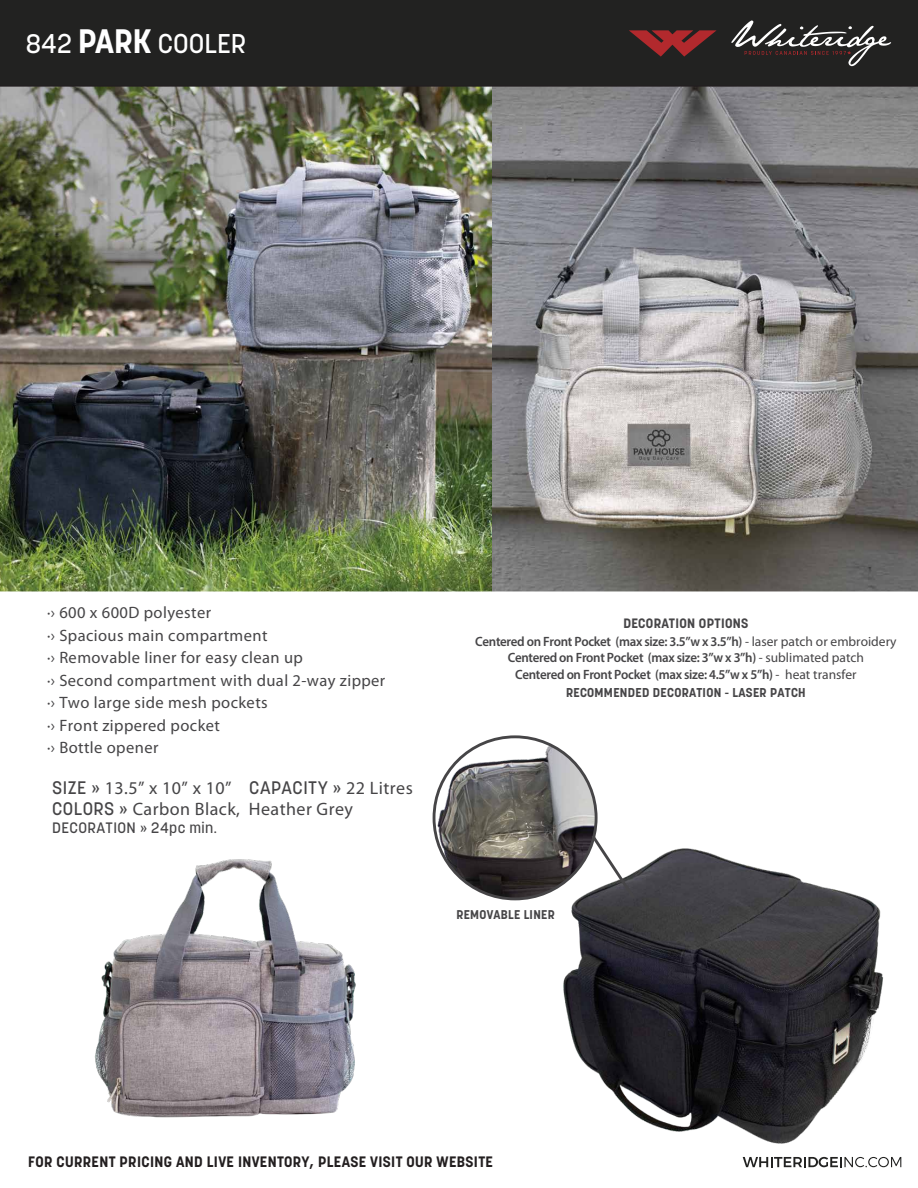
<style>
.page{position:relative;width:918px;height:1188px;background:#fff}
.page>*{position:absolute;margin:0;border:0;box-sizing:border-box;transform-origin:0 0}
.t1{font:500 26.85px "Korolev";color:#fff}
.t2{font:18px/21.6px "Myriad Pro";letter-spacing:.025em;color:#464547}
.t3{font:16.5px/22.5px "Myriad Pro";letter-spacing:.025em;color:#464547}
.t4{font:700 15px "Korolev";letter-spacing:.025em;color:#231f20}
.t5{font:500 15px "Korolev";letter-spacing:.025em;color:#464547}
.t6{font:600 13.5px/16.2px "Myriad Pro";letter-spacing:-.025em;color:#464547;text-align:center;scale:.96 1}
.t7{font:700 13.5px "Korolev";letter-spacing:.025em;color:#464547}
.t8{font:700 12.75px "Korolev";letter-spacing:.025em;color:#464547}
.t9{font:700 12.6px "Korolev";letter-spacing:.025em;color:#464547}
.s1{font-weight:700;font-size:33.6px}
.s2{font-family:"Korolev";font-weight:500}
.s3{font-weight:400}
</style>
<div class="page">
<img style="left:491px;top:87px;width:427px;height:504px">
<img style="left:0;top:87px;width:491px;height:504px">
<div style="left:0;top:0;width:918px;height:87px;background:#222221"></div>
<svg style="left:731px;top:20px;width:160px;height:46px;background:#454242"></svg>
<svg style="left:629px;top:30px;width:88px;height:27px;background:#692526"></svg>
<img style="left:94px;top:859px;width:262px;height:259px">
<img style="left:539px;top:848px;width:363px;height:314px">
<img style="left:434px;top:737px;width:162px;height:162px;border-radius:81px">
<svg style="left:589px;top:832px;width:49px;height:70px"></svg>
<svg style="left:743px;top:1157px;width:158px;height:10px"></svg>
<h1 class="t1" style="left:26px;top:27px;width:222px">842 <span class="s1">PARK</span> COOLER</h1>
<p class="t3" style="left:47px;top:602px;width:340px">·› 600 x 600D polyester<br>·› Spacious main compartment<br>·› Removable liner for easy clean up<br>·› Second compartment with dual 2-way zipper ·› Two large side mesh pockets<br>·› Front zippered pocket<br>·› Bottle opener</p>
<p class="t2" style="left:52px;top:777px;width:362px"><span class="s2">SIZE »</span> 13.5” x 10” x 10” <span class="s2">CAPACITY »</span> 22 Litres<br><span class="s2">COLORS »</span> Carbon Black, Heather Grey</p>
<p class="t5" style="left:52px;top:818px;width:166px">DECORATION » 24pc min.</p>
<p class="t7" style="left:623px;top:615px;width:127px">DECORATION OPTIONS</p>
<p class="t6" style="left:475px;top:633px;width:440px">Centered on Front Pocket (max size: 3.5”w x 3.5”h) <span class="s3">- laser patch or embroidery<br></span>Centered on Front Pocket (max size: 3”w x 3”h) <span class="s3">- sublimated patch<br></span>Centered on Front Pocket (max size: 4.5”w x 5”h) <span class="s3">- heat transfer</span></p>
<p class="t8" style="left:566px;top:685px;width:241px">RECOMMENDED DECORATION - LASER PATCH</p>
<p class="t9" style="left:456px;top:906px;width:100px">REMOVABLE LINER</p>
<p class="t4" style="left:28px;top:1152px;width:466px">FOR CURRENT PRICING AND LIVE INVENTORY, PLEASE VISIT OUR WEBSITE</p>
</div>
